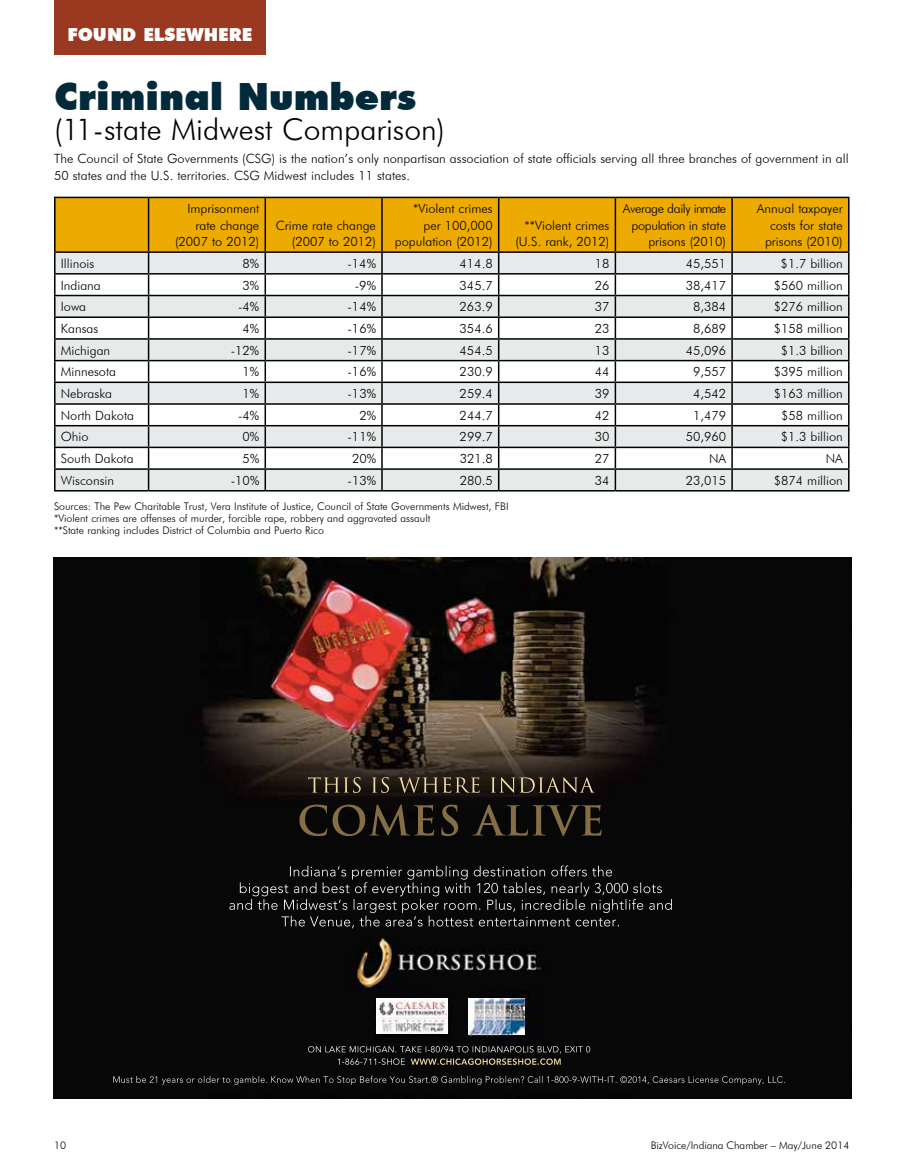
<style>
.page{position:relative;width:905px;height:1175px;background:#fff}
.page>*{position:absolute;margin:0;border:0;box-sizing:border-box;transform-origin:0 0}
.t1{font:900 37.5px "Futura BT";color:#022a3a}
.t2{font:300 30px "Futura BT";color:#000}
.t3{font:900 18px "Futura BT";color:#fff}
.t4{font:300 12.75px/16.5px "Futura BT";color:#000;text-align:right}
.t5{font:300 12.75px/16.5px "Futura BT";letter-spacing:-.03em;color:#000;text-align:right}
.t6{font:300 10.5px/12px "Futura BT";color:#000}
</style>
<div class="page">
<div style="left:54px;top:0;width:212px;height:54px;background:#9a3820"></div>
<div style="left:56px;top:198px;width:792px;height:53px;background:#edaa00"></div>
<hr style="left:54px;top:197px;width:94px;height:1px;background:#000">
<hr style="left:54px;top:198px;width:2px;height:53px;background:#000">
<hr style="left:148px;top:197px;width:117px;height:1px;background:#000">
<hr style="left:148px;top:198px;width:1px;height:53px;background:#000">
<hr style="left:265px;top:197px;width:117px;height:1px;background:#000">
<hr style="left:264px;top:198px;width:2px;height:53px;background:#000">
<hr style="left:382px;top:197px;width:116px;height:1px;background:#000">
<hr style="left:381px;top:198px;width:2px;height:53px;background:#000">
<hr style="left:498px;top:197px;width:117px;height:1px;background:#000">
<hr style="left:498px;top:198px;width:1px;height:53px;background:#000">
<hr style="left:615px;top:197px;width:117px;height:1px;background:#000">
<hr style="left:614px;top:198px;width:2px;height:53px;background:#000">
<hr style="left:732px;top:197px;width:117px;height:1px;background:#000">
<hr style="left:731px;top:198px;width:1px;height:53px;background:#000">
<hr style="left:848px;top:198px;width:1px;height:53px;background:#000">
<hr style="left:54px;top:251px;width:94px;height:2px;background:#000">
<hr style="left:54px;top:253px;width:2px;height:20px;background:#000">
<hr style="left:148px;top:251px;width:117px;height:2px;background:#000">
<hr style="left:265px;top:251px;width:117px;height:2px;background:#000">
<hr style="left:382px;top:251px;width:116px;height:2px;background:#000">
<hr style="left:498px;top:251px;width:117px;height:2px;background:#000">
<hr style="left:615px;top:251px;width:117px;height:2px;background:#000">
<hr style="left:732px;top:251px;width:117px;height:2px;background:#000">
<hr style="left:54px;top:273px;width:94px;height:1px;background:#000">
<hr style="left:54px;top:274px;width:2px;height:21px;background:#000">
<hr style="left:54px;top:295px;width:94px;height:1px;background:#000">
<hr style="left:54px;top:296px;width:2px;height:20px;background:#000">
<hr style="left:54px;top:316px;width:94px;height:2px;background:#000">
<hr style="left:54px;top:318px;width:2px;height:20px;background:#000">
<hr style="left:54px;top:338px;width:94px;height:2px;background:#000">
<hr style="left:54px;top:340px;width:2px;height:20px;background:#000">
<hr style="left:54px;top:360px;width:94px;height:1px;background:#000">
<hr style="left:54px;top:361px;width:2px;height:20px;background:#000">
<hr style="left:54px;top:381px;width:94px;height:2px;background:#000">
<hr style="left:54px;top:383px;width:2px;height:20px;background:#000">
<hr style="left:54px;top:403px;width:94px;height:2px;background:#000">
<hr style="left:54px;top:405px;width:2px;height:20px;background:#000">
<hr style="left:54px;top:425px;width:94px;height:1px;background:#000">
<hr style="left:54px;top:426px;width:2px;height:20px;background:#000">
<hr style="left:54px;top:446px;width:94px;height:2px;background:#000">
<hr style="left:54px;top:448px;width:2px;height:20px;background:#000">
<hr style="left:54px;top:468px;width:94px;height:2px;background:#000">
<hr style="left:54px;top:470px;width:2px;height:20px;background:#000">
<svg style="left:55px;top:253px;width:794px;height:237px"></svg>
<hr style="left:54px;top:490px;width:94px;height:1px;background:#000">
<hr style="left:148px;top:490px;width:117px;height:1px;background:#000">
<hr style="left:265px;top:490px;width:117px;height:1px;background:#000">
<hr style="left:382px;top:490px;width:116px;height:1px;background:#000">
<hr style="left:498px;top:490px;width:117px;height:1px;background:#000">
<hr style="left:615px;top:490px;width:117px;height:1px;background:#000">
<hr style="left:732px;top:490px;width:117px;height:1px;background:#000">
<img style="left:54px;top:558px;width:797px;height:540px">
<img style="left:469px;top:998px;width:56px;height:36px">
<img style="left:377px;top:998px;width:71px;height:35px">
<h3 class="t3" style="left:68px;top:23px;width:186px">FOUND ELSEWHERE</h3>
<h1 class="t1" style="left:54px;top:73px;width:363px">Criminal Numbers</h1>
<h2 class="t2" style="left:54px;top:111px;width:392px">(11-state Midwest Comparison)</h2>
<p class="t4" style="left:54px;top:150px;width:796px;text-align:left">The Council of State Governments (CSG) is the nation’s only nonpartisan association of state officials serving all three branches of government in all<br>50 states and the U.S. territories. CSG Midwest includes 11 states.</p>
<p class="t4" style="left:175px;top:200px;width:86px">Imprisonment rate change (2007 to 2012)</p>
<p class="t4" style="left:276px;top:217px;width:102px">Crime rate change (2007 to 2012)</p>
<p class="t4" style="left:395px;top:200px;width:99px">*Violent crimes per 100,000 population (2012)</p>
<p class="t4" style="left:515px;top:217px;width:96px">**Violent crimes (U.S. rank, 2012)</p>
<p class="t5" style="left:622px;top:200px;width:105px">Average daily inmate population in state prisons (2010)</p>
<p class="t4" style="left:757px;top:200px;width:87px">Annual taxpayer costs for state prisons (2010)</p>
<p class="t4" style="left:61px;top:255px;width:35px">Illinois</p>
<p class="t4" style="left:242px;top:255px;width:18px">8%</p>
<p class="t4" style="left:347px;top:255px;width:30px">-14%</p>
<p class="t4" style="left:459px;top:255px;width:35px">414.8</p>
<p class="t4" style="left:594px;top:255px;width:16px">18</p>
<p class="t4" style="left:685px;top:255px;width:42px">45,551</p>
<p class="t4" style="left:780px;top:255px;width:64px">$1.7 billion</p>
<p class="t4" style="left:61px;top:277px;width:42px">Indiana</p>
<p class="t4" style="left:242px;top:277px;width:18px">3%</p>
<p class="t4" style="left:355px;top:277px;width:23px">-9%</p>
<p class="t4" style="left:459px;top:277px;width:35px">345.7</p>
<p class="t4" style="left:594px;top:277px;width:16px">26</p>
<p class="t4" style="left:685px;top:277px;width:42px">38,417</p>
<p class="t4" style="left:773px;top:277px;width:70px">$560 million</p>
<p class="t4" style="left:61px;top:298px;width:27px">Iowa</p>
<p class="t4" style="left:238px;top:298px;width:23px">-4%</p>
<p class="t4" style="left:347px;top:298px;width:30px">-14%</p>
<p class="t4" style="left:459px;top:298px;width:35px">263.9</p>
<p class="t4" style="left:594px;top:298px;width:16px">37</p>
<p class="t4" style="left:693px;top:298px;width:35px">8,384</p>
<p class="t4" style="left:773px;top:298px;width:70px">$276 million</p>
<p class="t4" style="left:61px;top:320px;width:39px">Kansas</p>
<p class="t4" style="left:242px;top:320px;width:18px">4%</p>
<p class="t4" style="left:347px;top:320px;width:30px">-16%</p>
<p class="t4" style="left:459px;top:320px;width:35px">354.6</p>
<p class="t4" style="left:594px;top:320px;width:16px">23</p>
<p class="t4" style="left:693px;top:320px;width:35px">8,689</p>
<p class="t4" style="left:773px;top:320px;width:70px">$158 million</p>
<p class="t4" style="left:61px;top:342px;width:51px">Michigan</p>
<p class="t4" style="left:231px;top:342px;width:30px">-12%</p>
<p class="t4" style="left:347px;top:342px;width:30px">-17%</p>
<p class="t4" style="left:459px;top:342px;width:35px">454.5</p>
<p class="t4" style="left:594px;top:342px;width:16px">13</p>
<p class="t4" style="left:685px;top:342px;width:42px">45,096</p>
<p class="t4" style="left:780px;top:342px;width:64px">$1.3 billion</p>
<p class="t4" style="left:61px;top:363px;width:57px">Minnesota</p>
<p class="t4" style="left:243px;top:363px;width:18px">1%</p>
<p class="t4" style="left:347px;top:363px;width:30px">-16%</p>
<p class="t4" style="left:459px;top:363px;width:35px">230.9</p>
<p class="t4" style="left:594px;top:363px;width:16px">44</p>
<p class="t4" style="left:693px;top:363px;width:35px">9,557</p>
<p class="t4" style="left:773px;top:363px;width:70px">$395 million</p>
<p class="t4" style="left:61px;top:385px;width:53px">Nebraska</p>
<p class="t4" style="left:243px;top:385px;width:18px">1%</p>
<p class="t4" style="left:347px;top:385px;width:30px">-13%</p>
<p class="t4" style="left:459px;top:385px;width:35px">259.4</p>
<p class="t4" style="left:594px;top:385px;width:16px">39</p>
<p class="t4" style="left:693px;top:385px;width:35px">4,542</p>
<p class="t4" style="left:773px;top:385px;width:70px">$163 million</p>
<p class="t4" style="left:61px;top:407px;width:75px">North Dakota</p>
<p class="t4" style="left:238px;top:407px;width:23px">-4%</p>
<p class="t4" style="left:359px;top:407px;width:18px">2%</p>
<p class="t4" style="left:459px;top:407px;width:35px">244.7</p>
<p class="t4" style="left:594px;top:407px;width:16px">42</p>
<p class="t4" style="left:693px;top:407px;width:35px">1,479</p>
<p class="t4" style="left:781px;top:407px;width:63px">$58 million</p>
<p class="t4" style="left:61px;top:428px;width:29px">Ohio</p>
<p class="t4" style="left:243px;top:428px;width:18px">0%</p>
<p class="t4" style="left:347px;top:428px;width:30px">-11%</p>
<p class="t4" style="left:459px;top:428px;width:35px">299.7</p>
<p class="t4" style="left:594px;top:428px;width:16px">30</p>
<p class="t4" style="left:685px;top:428px;width:42px">50,960</p>
<p class="t4" style="left:780px;top:428px;width:64px">$1.3 billion</p>
<p class="t4" style="left:61px;top:450px;width:74px">South Dakota</p>
<p class="t4" style="left:243px;top:450px;width:18px">5%</p>
<p class="t4" style="left:352px;top:450px;width:26px">20%</p>
<p class="t4" style="left:459px;top:450px;width:35px">321.8</p>
<p class="t4" style="left:594px;top:450px;width:16px">27</p>
<p class="t4" style="left:709px;top:450px;width:19px">NA</p>
<p class="t4" style="left:825px;top:450px;width:19px">NA</p>
<p class="t4" style="left:61px;top:472px;width:55px">Wisconsin</p>
<p class="t4" style="left:231px;top:472px;width:30px">-10%</p>
<p class="t4" style="left:347px;top:472px;width:30px">-13%</p>
<p class="t4" style="left:459px;top:472px;width:35px">280.5</p>
<p class="t4" style="left:594px;top:472px;width:16px">34</p>
<p class="t4" style="left:685px;top:472px;width:42px">23,015</p>
<p class="t4" style="left:773px;top:472px;width:70px">$874 million</p>
<p class="t6" style="left:54px;top:500px;width:456px">Sources: The Pew Charitable Trust, Vera Institute of Justice, Council of State Governments Midwest, FBI *Violent crimes are offenses of murder, forcible rape, robbery and aggravated assault<br>**State ranking includes District of Columbia and Puerto Rico</p>
<p class="t6" style="left:54px;top:1139px;width:14px">10</p>
<p class="t6" style="left:650px;top:1139px;width:200px">BizVoice/Indiana Chamber – May/June 2014</p>
</div>
